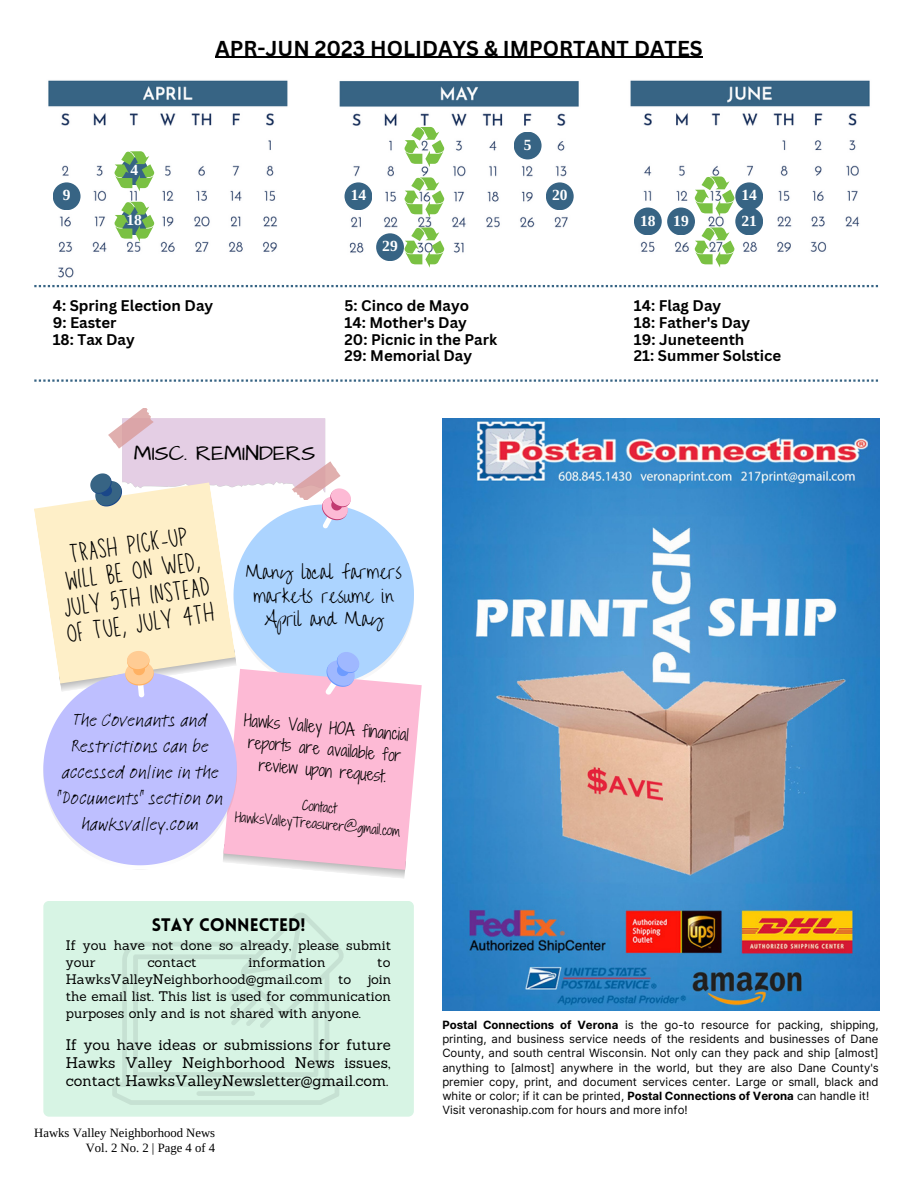
<style>
.page{position:relative;width:918px;height:1188px;background:#fff}
.page>*{position:absolute;margin:0;border:0;box-sizing:border-box;transform-origin:0 0}
.t1{font:23.4px/26.2px "Louisville";color:#000;text-align:center}
.t2{font:21.75px "Architects Daughter";color:#000}
.t3{font:700 21px "Canva Sans";color:#000}
.t4{font:19.05px/26.1px "Feltpen Com";color:#000;text-align:center}
.t5{font:900 17.7px "Lovelo";color:#000}
.t6{font:17.4px/23.7px "Overthe Rainbow";color:#000;text-align:center}
.t7{font:15.75px/21.6px "Shadows Into Light Two";color:#000;text-align:center}
.t8{font:700 15.45px "Libra Serif Modern";color:#fff}
.t9{font:700 15px "Canva Sans";color:#000}
.t10{font:15px/18px "Sanchez";color:#000;text-align:justify}
.t11{font:13.5px/16.8px "Sanchez";color:#000}
.t12{font:12.9px/17.2px "Shadows Into Light Two";color:#000;text-align:center}
.t13{font:12.75px "Libra Serif Modern";color:#000}
.t14{font:11.4px/14.2px "Inter";color:#000;text-align:justify}
.s1{font-weight:700}
</style>
<div class="page">
<img style="left:442px;top:419px;width:437px;height:592px">
<img style="left:48px;top:80px;width:822px;height:198px">
<svg style="left:404px;top:176px;width:41px;height:42px"></svg>
<svg style="left:404px;top:126px;width:41px;height:41px"></svg>
<svg style="left:404px;top:226px;width:41px;height:42px"></svg>
<svg style="left:114px;top:200px;width:41px;height:42px"></svg>
<svg style="left:114px;top:150px;width:41px;height:41px"></svg>
<div style="left:53px;top:182px;width:28px;height:28px;background:#376484;border-radius:50%"></div>
<svg style="left:694px;top:175px;width:41px;height:42px"></svg>
<svg style="left:694px;top:226px;width:41px;height:42px"></svg>
<div style="left:345px;top:182px;width:27px;height:28px;background:#376484;border-radius:50%"></div>
<div style="left:546px;top:182px;width:28px;height:28px;background:#376484;border-radius:50%"></div>
<div style="left:376px;top:233px;width:28px;height:28px;background:#376484;border-radius:50%"></div>
<div style="left:735px;top:182px;width:28px;height:28px;background:#376484;border-radius:50%"></div>
<div style="left:634px;top:208px;width:28px;height:27px;background:#376484;border-radius:50%"></div>
<div style="left:735px;top:208px;width:28px;height:27px;background:#376484;border-radius:50%"></div>
<div style="left:667px;top:208px;width:28px;height:27px;background:#376484;border-radius:50%"></div>
<div style="left:514px;top:132px;width:28px;height:27px;background:#376484;border-radius:50%"></div>
<svg style="left:34px;top:285px;width:844px;height:2px"></svg>
<svg style="left:34px;top:379px;width:844px;height:3px"></svg>
<div style="left:43px;top:901px;width:370px;height:216px;background:#d7f4e4;border-radius:6px"></div>
<svg style="left:112px;top:913px;width:232px;height:192px"></svg>
<hr style="left:215px;top:57px;width:488px;height:1px;background:#000">
<svg style="left:34px;top:408px;width:388px;height:470px"></svg>
<p class="t3" style="left:215px;top:33px;width:489px">APR-JUN 2023 HOLIDAYS &amp; IMPORTANT DATES</p>
<p class="t8" style="left:524px;top:136px;width:9px">5</p>
<p class="t8" style="left:130px;top:161px;width:9px">4</p>
<p class="t8" style="left:127px;top:211px;width:17px">18</p>
<p class="t8" style="left:63px;top:186px;width:9px">9</p>
<p class="t8" style="left:351px;top:186px;width:17px">14</p>
<p class="t8" style="left:552px;top:186px;width:17px">20</p>
<p class="t9" style="left:53px;top:295px;width:162px">4: Spring Election Day</p>
<p class="t9" style="left:53px;top:312px;width:65px">9: Easter</p>
<p class="t9" style="left:53px;top:329px;width:84px">18: Tax Day</p>
<p class="t8" style="left:382px;top:237px;width:17px">29</p>
<p class="t9" style="left:345px;top:295px;width:126px">5: Cinco de Mayo</p>
<p class="t9" style="left:345px;top:312px;width:124px">14: Mother's Day</p>
<p class="t9" style="left:345px;top:329px;width:154px">20: Picnic in the Park</p>
<p class="t9" style="left:345px;top:345px;width:129px">29: Memorial Day</p>
<p class="t2" style="left:134px;top:438px;width:183px">MISC. REMINDERS</p>
<p class="t1" style="left:52px;top:545px;width:151px;rotate:-9deg">Trash pick-up will be on Wed,<br>July 5th instead of Tue, July 4th</p>
<p class="t6" style="left:246px;top:561px;width:158px">Many local farmers markets resume in<br>April and May</p>
<p class="t4" style="left:57px;top:707px;width:167px">The Covenants and<br>Restrictions can be accessed online in the "Documents" section on hawksvalley.com</p>
<p class="t7" style="left:245px;top:709px;width:167px;rotate:5deg">Hawks Valley HOA financial reports are available for review upon request.</p>
<p class="t12" style="left:237px;top:791px;width:167px;rotate:5deg">Contact<br>HawksValleyTreasurer@gmail.com</p>
<p class="t5" style="left:152px;top:917px;width:155px">STAY CONNECTED!</p>
<p class="t8" style="left:741px;top:186px;width:17px">14</p>
<p class="t8" style="left:640px;top:212px;width:17px">18</p>
<p class="t8" style="left:741px;top:212px;width:17px">21</p>
<p class="t8" style="left:673px;top:212px;width:17px">19</p>
<p class="t9" style="left:634px;top:295px;width:89px">14: Flag Day</p>
<p class="t9" style="left:634px;top:312px;width:118px">18: Father's Day</p>
<p class="t9" style="left:634px;top:329px;width:112px">19: Juneteenth</p>
<p class="t9" style="left:634px;top:345px;width:149px">21: Summer Solstice</p>
<p class="t11" style="left:66px;top:937px;width:327px">If you have not done so already, please submit your</p>
<p class="t11" style="left:147px;top:954px;width:51px">contact</p>
<p class="t11" style="left:249px;top:954px;width:78px">information</p>
<p class="t11" style="left:66px;top:954px;width:327px;text-align:justify;text-indent:311px">to HawksValleyNeighborhood@gmail.com to join the email list. This list is used for communication purposes only and is not shared with anyone.</p>
<p class="t10" style="left:66px;top:1036px;width:326px">If you have ideas or submissions for future Hawks Valley Neighborhood News issues, contact HawksValleyNewsletter@gmail.com.</p>
<p class="t13" style="left:34px;top:1126px;width:182px">Hawks Valley Neighborhood News</p>
<p class="t13" style="left:86px;top:1141px;width:131px">Vol. 2 No. 2 | Page 4 of 4</p>
<p class="t14" style="left:442px;top:1018px;width:438px"><span class="s1">Postal Connections of Verona</span> is the go-to resource for packing, shipping, printing, and business service needs of the residents and businesses of Dane County, and south central Wisconsin. Not only can they pack and ship [almost] anything to [almost] anywhere in the world, but they are also Dane County's premier copy, print, and document services center. Large or small, black and white or color; if it can be printed, <span class="s1">Postal Connections of Verona</span> can handle it!</p>
<p class="t14" style="left:442px;top:1103px;width:247px">Visit veronaship.com for hours and more info!</p>
</div>
